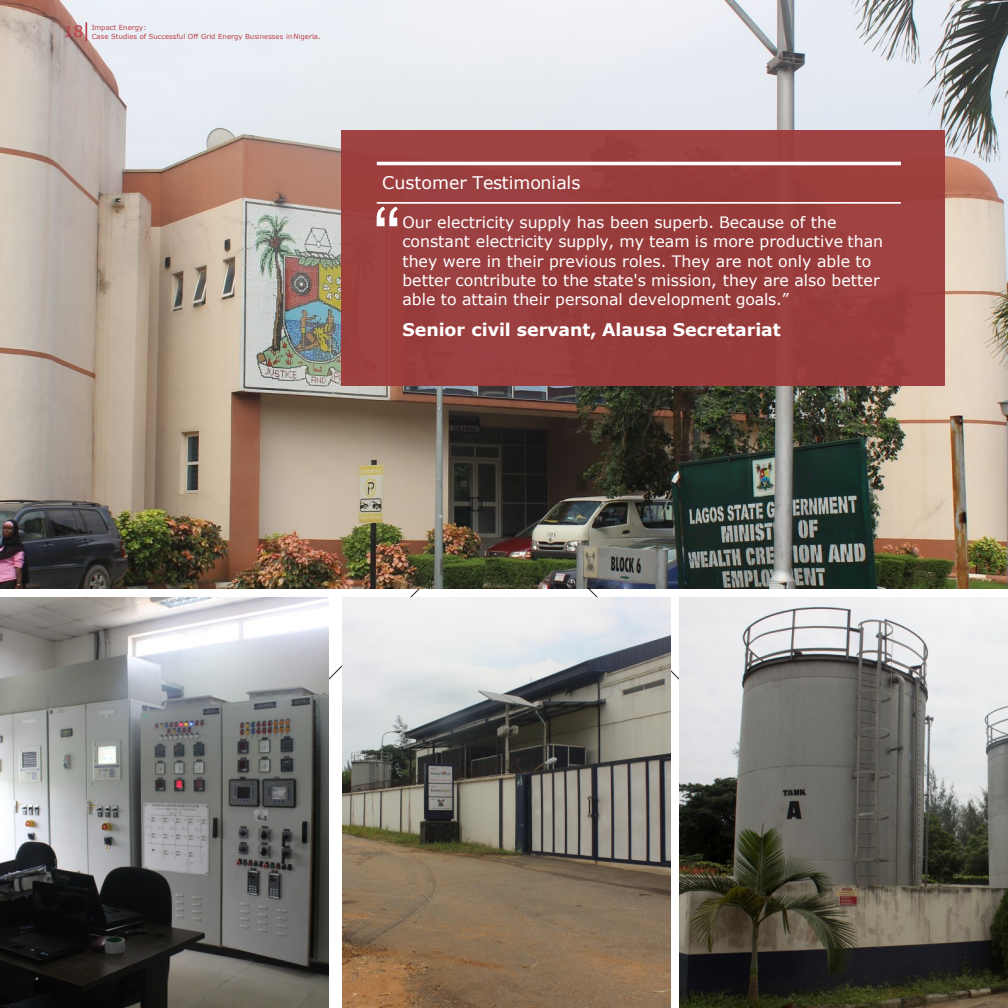
<style>
.page{position:relative;width:1008px;height:1008px;background:#fff}
.page>*{position:absolute;margin:0;border:0;box-sizing:border-box;transform-origin:0 0}
.t1{font:84px "Arial";color:#fff}
.t2{font:700 17.5px "Verdana";color:#fff}
.t3{font:17.5px "Verdana";letter-spacing:-.005em;color:#fff}
.t4{font:15.75px/19.1px "Verdana";letter-spacing:.005em;color:#fff}
.t5{font:15.75px "Verdana";color:#bd414c}
.t6{font:7px "Verdana";letter-spacing:.005em;color:#bd414c}
</style>
<div class="page">
<img style="left:0;top:0;width:1008px;height:588px">
<img style="left:680px;top:598px;width:328px;height:410px">
<img style="left:342px;top:598px;width:329px;height:410px">
<img style="left:0;top:598px;width:328px;height:410px">
<div style="left:341px;top:130px;width:604px;height:256px;background:#9c3b3b"></div>
<hr style="left:377px;top:202px;width:524px;height:2px;background:#fff">
<hr style="left:377px;top:162px;width:524px;height:3px;background:#fff">
<hr style="left:85px;top:22px;width:2px;height:20px;background:#bd414c">
<p class="t5" style="left:64px;top:21px;width:22px">18</p>
<p class="t6" style="left:92px;top:23px;width:56px">Impact Energy:</p>
<p class="t6" style="left:92px;top:31px;width:230px">Case Studies of Successful Off Grid Energy Businesses inNigeria.</p>
<p class="t3" style="left:382px;top:171px;width:200px">Customer Testimonials</p>
<p class="t1" style="left:373px;top:180px;width:29px">“</p>
<p class="t4" style="left:402px;top:213px;width:482px">Our electricity supply has been superb. Because of the constant electricity supply, my team is more productive than they were in their previous roles. They are not only able to better contribute to the state's mission, they are also better able to attain their personal development goals.”</p>
<p class="t2" style="left:402px;top:317px;width:380px">Senior civil servant, Alausa Secretariat</p>
</div>
